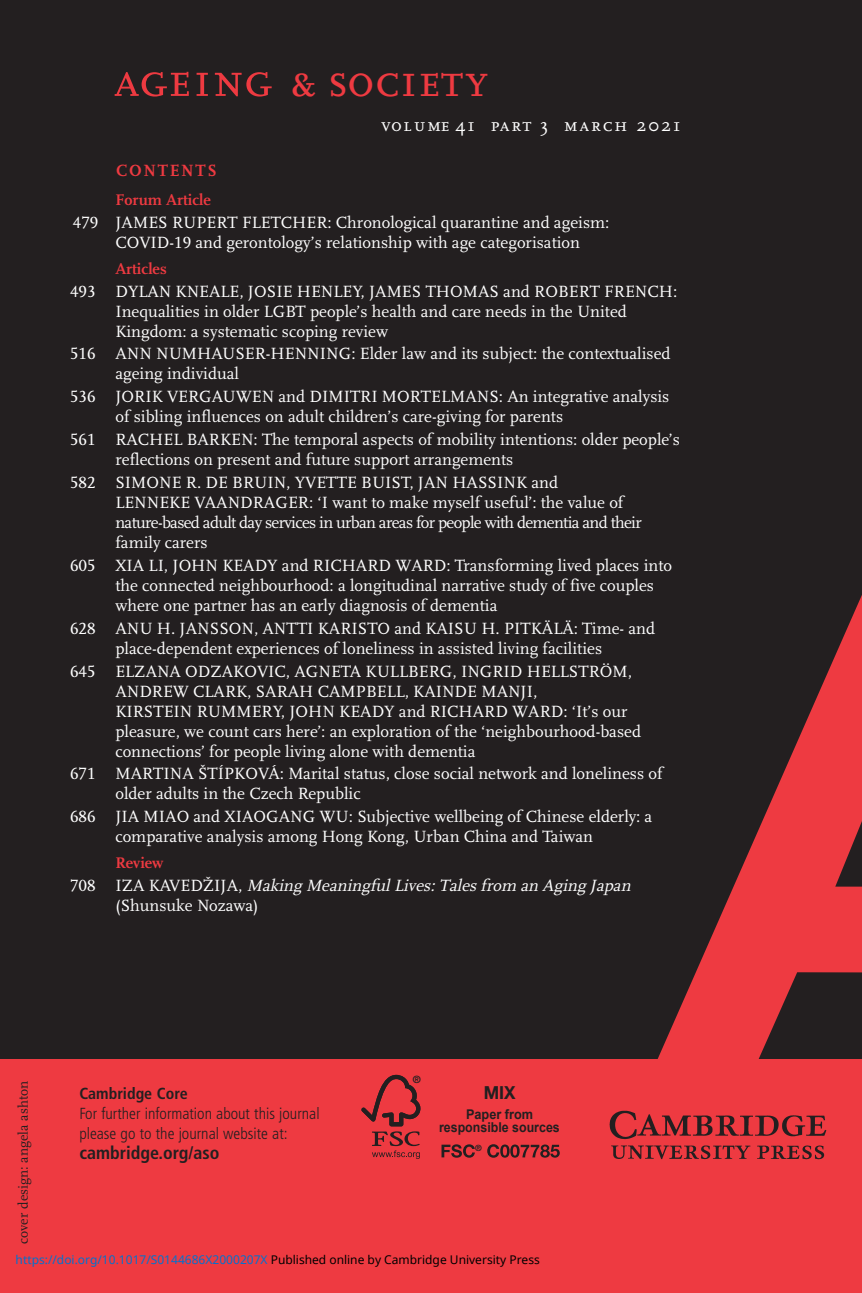
<style>
.page{position:relative;width:862px;height:1293px;background:#231f20}
.page>*{position:absolute;margin:0;border:0;box-sizing:border-box;transform-origin:0 0}
.t1{font:48px "Scala LF Caps";letter-spacing:.01em;color:#ee3a41}
.t2{font:19px "Scala Caps";letter-spacing:.09em;color:#fff}
.t3{font:700 condensed 18px "Frutiger";color:#231f20}
.t4{font:700 18px "Helvetica Neue";color:#231f20;scale:.95 1}
.t5{font:17px/20px "Scala LF";color:#fff}
.t6{font:italic 17px/20px "Scala LF";color:#fff}
.t7{font:700 17px "Scala LF";letter-spacing:.1em;color:#ee3a41}
.t8{font:300 condensed 16px/20px "Frutiger";color:#231f20}
.t9{font:700 16px "Scala LF";color:#ee3a41}
.t10{font:700 condensed 16px "Frutiger";color:#231f20}
.t11{font:14px "Scala LF";color:#231f20}
.t12{font:700 13.6px "Arial";color:#231f20;scale:.91 1}
.t13{font:700 13.4px "Arial";color:#231f20;scale:.95 1}
.t14{font:12px "Noto Sans";color:#0172cf}
.t15{font:700 10.2px "Helvetica Neue";color:#231f20}
.t16{font:700 8.6px "Helvetica Neue";color:#231f20}
.s1{font-size:50px}
.s2{font-style:normal}
.s3{color:#000}
</style>
<div class="page">
<div style="left:0;top:1059px;width:862px;height:234px;background:#ee3a41"></div>
<svg style="left:361px;top:1075px;width:59px;height:84px"></svg>
<svg style="left:441px;top:1144px;width:34px;height:13px"></svg>
<svg style="left:487px;top:1144px;width:16px;height:13px"></svg>
<svg style="left:503px;top:595px;width:359px;height:563px"></svg>
<img style="left:607px;top:1108px;width:224px;height:52px">
<h1 class="t1" style="left:115px;top:51px;width:374px"><span class="s1">ageing</span> &amp; society</h1>
<p class="t2" style="left:381px;top:113px;width:300px">volume 41 part 3 march 2021</p>
<p class="t7" style="left:116px;top:160px;width:102px">CONTENTS</p>
<p class="t9" style="left:115px;top:190px;width:97px">Forum Article</p>
<p class="t5" style="left:115px;top:214px;width:495px;text-indent:-43px">479 JAMES RUPERT FLETCHER: Chronological quarantine and ageism:<br>COVID-19 and gerontology’s relationship with age categorisation</p>
<p class="t9" style="left:115px;top:259px;width:53px">Articles</p>
<p class="t5" style="left:115px;top:282px;width:563px;text-indent:-45px">493 DYLAN KNEALE, JOSIE HENLEY, JAMES THOMAS and ROBERT FRENCH:<br>Inequalities in older LGBT people’s health and care needs in the United<br>Kingdom: a systematic scoping review</p>
<p class="t5" style="left:115px;top:345px;width:557px;text-indent:-45px">516 ANN NUMHAUSER-HENNING: Elder law and its subject: the contextualised ageing individual</p>
<p class="t5" style="left:115px;top:388px;width:555px;text-indent:-45px">536 JORIK VERGAUWEN and DIMITRI MORTELMANS: An integrative analysis of sibling influences on adult children’s care-giving for parents</p>
<p class="t5" style="left:115px;top:431px;width:566px;text-indent:-45px">561 RACHEL BARKEN: The temporal aspects of mobility intentions: older people’s reflections on present and future support arrangements</p>
<p class="t5" style="left:115px;top:474px;width:528px;text-indent:-45px">582 SIMONE R. DE BRUIN, YVETTE BUIST, JAN HASSINK and<br>LENNEKE VAANDRAGER: ‘I want to make myself useful’: the value of nature-based adult day services in urban areas for people with dementia and their family carers</p>
<p class="t5" style="left:115px;top:557px;width:558px;text-indent:-45px">605 XIA LI, JOHN KEADY and RICHARD WARD: Transforming lived places into the connected neighbourhood: a longitudinal narrative study of five couples where one partner has an early diagnosis of dementia</p>
<p class="t5" style="left:70px;top:619px;width:587px;text-align:center">628 ANU H. JANSSON, ANTTI KARISTO and KAISU H. PITKÄLÄ: Time- and place-dependent experiences of loneliness in assisted living facilities</p>
<p class="t5" style="left:115px;top:662px;width:527px;text-indent:-45px">645 ELZANA ODZAKOVIC, AGNETA KULLBERG, INGRID HELLSTRÖM, ANDREW CLARK, SARAH CAMPBELL, KAINDE MANJI,<br>KIRSTEIN RUMMERY, JOHN KEADY and RICHARD WARD: ‘It’s our pleasure, we count cars here’: an exploration of the ‘neighbourhood-based connections’ for people living alone with dementia</p>
<p class="t5" style="left:115px;top:765px;width:548px;text-indent:-45px">671 MARTINA ŠTÍPKOVÁ: Marital status, close social network and loneliness of older adults in the Czech Republic</p>
<p class="t5" style="left:115px;top:808px;width:538px;text-indent:-45px">686 JIA MIAO and XIAOGANG WU: Subjective wellbeing of Chinese elderly: a comparative analysis among Hong Kong, Urban China and Taiwan</p>
<p class="t9" style="left:115px;top:853px;width:50px">Review</p>
<p class="t6" style="left:115px;top:876px;width:520px;text-indent:-45px"><span class="s2">7 0 8 I Z A K AV E D Ž I J A ,</span> Making MeaningfulLives:Tales from an Aging Japan <span class="s2">(Shunsuke Nozawa)</span></p>
<p class="t11" style="left:17px;top:1243px;width:164px;rotate:-90deg">cover design: angela ashton</p>
<p class="t10" style="left:79px;top:1087px;width:110px">Cambridge Core</p>
<p class="t8" style="left:79px;top:1105px;width:242px">For further information about this journal please go to the journal website at:</p>
<p class="t3" style="left:79px;top:1145px;width:142px">cambridge.org/aso</p>
<p class="t15" style="left:413px;top:1075px;width:10px">®</p>
<p class="t4" style="left:484px;top:1086px;width:35px">MIX</p>
<p class="t13" style="left:466px;top:1106px;width:72px">Paper from</p>
<p class="t12" style="left:439px;top:1119px;width:134px">responsible sources</p>
<p class="t16" style="left:475px;top:1144px;width:8px">®</p>
<p class="t14" style="left:16px;top:1251px;width:526px">https://doi.org/10.1017/S0144686X2000207X <span class="s3">Published online by Cambridge University Press</span></p>
</div>
